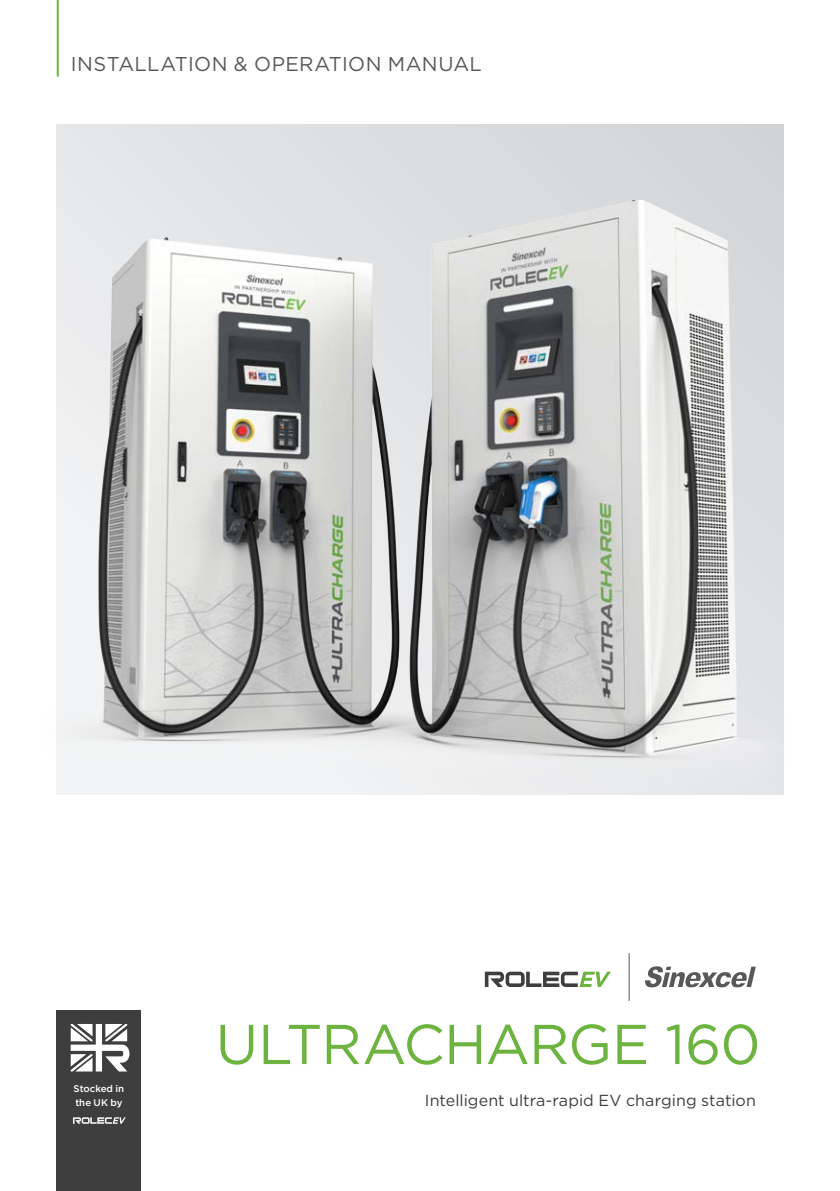
<style>
.page{position:relative;width:840px;height:1191px;background:#fff}
.page>*{position:absolute;margin:0;border:0;box-sizing:border-box;transform-origin:0 0}
._1__Product_lead_heading{font:56px "Gotham";letter-spacing:-.015em;color:#6cb43f}
.document_name{font:20px "Gotham";letter-spacing:.02em;color:#57585a}
._3__Product_strap_line{font:16px "Gotham";letter-spacing:.005em;color:#3e3e3f}
.t1{font:500 9.6px/13.4px "Gotham";color:#fff}
</style>
<div class="page">
<svg style="left:484px;top:971px;width:126px;height:16px"></svg>
<hr style="left:628px;top:953px;width:1px;height:48px;background:#57585a">
<svg style="left:645px;top:966px;width:110px;height:21px"></svg>
<div style="left:57px;top:1010px;width:84px;height:181px;background:#3e3e3f"></div>
<svg style="left:71px;top:1024px;width:58px;height:47px"></svg>
<svg style="left:73px;top:1117px;width:53px;height:6px"></svg>
<hr style="left:57px;top:0;width:2px;height:77px;background:#6cb43f">
<img style="left:56px;top:124px;width:728px;height:671px">
<p class="document_name" style="left:71px;top:51px;width:412px">INSTALLATION &amp; OPERATION MANUAL</p>
<p class="t1" style="left:74px;top:1082px;width:52px">Stocked in the UK by</p>
<p class="_1__Product_lead_heading" style="left:215px;top:1008px;width:546px">ULTRACHARGE 160</p>
<p class="_3__Product_strap_line" style="left:424px;top:1089px;width:332px">Intelligent ultra-rapid EV charging station</p>
</div>
